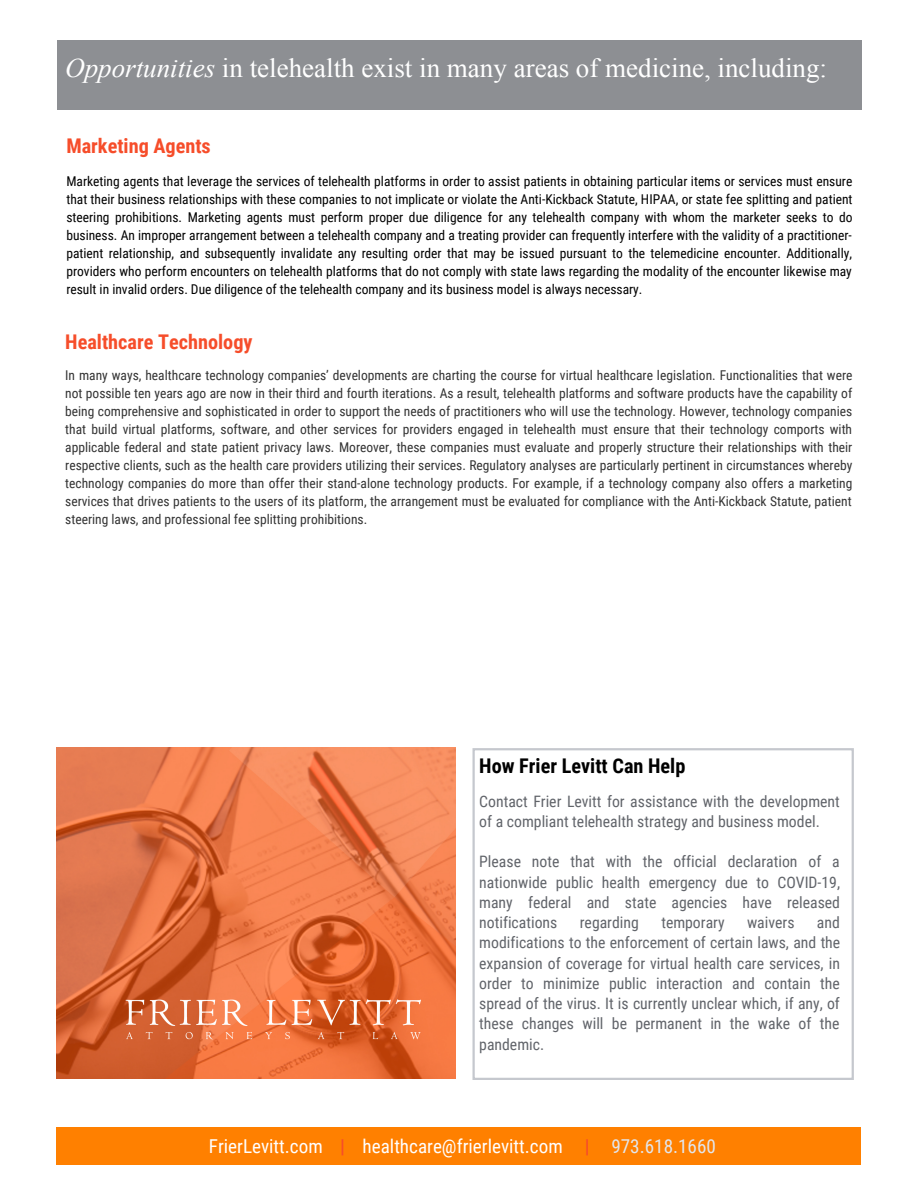
<style>
.page{position:relative;width:918px;height:1188px;background:#fff}
.page>*{position:absolute;margin:0;border:0;box-sizing:border-box;transform-origin:0 0}
.t1{font:27px "Times New Roman";color:#fff}
.t2{font:700 20.25px "Roboto Condensed";color:#f64d2a}
.t3{font:700 20.25px "Roboto Condensed";color:#000}
.t4{font:19.2px "Roboto Condensed";color:#fff}
.t5{font:15.75px/20.2px "Roboto Condensed";color:#61646a;text-align:justify}
.t6{font:13.5px/18px "Roboto Condensed";color:#333;text-align:justify}
.t7{font:13.5px/18px "Roboto Condensed";color:#000;text-align:justify}
.s1{font-style:italic}
.s2{font-weight:700;color:#f64d2a}
.s3{color:#e2e6ed}
</style>
<div class="page">
<div style="left:56px;top:1127px;width:805px;height:37px;background:#ff8000"></div>
<div style="left:57px;top:40px;width:805px;height:70px;background:#8d8f93"></div>
<img style="left:56px;top:747px;width:399px;height:332px">
<div style="left:473px;top:748px;width:381px;height:332px;border:2px solid #c5c8ce"></div>
<h1 class="t1" style="left:65px;top:49px;width:763px"><span class="s1">Opportunities</span> in telehealth exist in many areas of medicine, including:</h1>
<h2 class="t2" style="left:66px;top:132px;width:146px">Marketing Agents</h2>
<p class="t7" style="left:66px;top:171px;width:788px">Marketing agents that leverage the services of telehealth platforms in order to assist patients in obtaining particular items or services must ensure that their business relationships with these companies to not implicate or violate the Anti-Kickback Statute, HIPAA, or state fee splitting and patient steering prohibitions. Marketing agents must perform proper due diligence for any telehealth company with whom the marketer seeks to do business. An improper arrangement between a telehealth company and a treating provider can frequently interfere with the validity of a practitioner&shy;patient relationship, and subsequently invalidate any resulting order that may be issued pursuant to the telemedicine encounter. Additionally, providers who perform encounters on telehealth platforms that do not comply with state laws regarding the modality of the encounter likewise may result in invalid orders. Due diligence of the telehealth company and its business model is always necessary.</p>
<h2 class="t2" style="left:65px;top:327px;width:189px">Healthcare Technology</h2>
<p class="t6" style="left:65px;top:366px;width:789px">In many ways, healthcare technology companies’ developments are charting the course for virtual healthcare legislation. Functionalities that were not possible ten years ago are now in their third and fourth iterations. As a result, telehealth platforms and software products have the capability of being comprehensive and sophisticated in order to support the needs of practitioners who will use the technology. However, technology companies that build virtual platforms, software, and other services for providers engaged in telehealth must ensure that their technology comports with applicable federal and state patient privacy laws. Moreover, these companies must evaluate and properly structure their relationships with their respective clients, such as the health care providers utilizing their services. Regulatory analyses are particularly pertinent in circumstances whereby technology companies do more than offer their stand-alone technology products. For example, if a technology company also offers a marketing services that drives patients to the users of its platform, the arrangement must be evaluated for compliance with the Anti-Kickback Statute, patient steering laws, and professional fee splitting prohibitions.</p>
<h2 class="t3" style="left:479px;top:751px;width:208px">How Frier Levitt Can Help</h2>
<p class="t5" style="left:479px;top:790px;width:362px">Contact Frier Levitt for assistance with the development of a compliant telehealth strategy and business model.</p>
<p class="t5" style="left:479px;top:851px;width:362px">Please note that with the official declaration of a nationwide public health emergency due to COVID-19, many federal and state agencies have released notifications</p>
<p class="t5" style="left:479px;top:912px;width:363px;text-indent:338px">and modifications to the enforcement of certain laws, and the expansion of coverage for virtual health care services, in order to minimize public interaction and contain the spread of the virus. It is currently unclear which, if any, of these changes will be permanent in the wake of the pandemic.</p>
<p class="t5" style="left:580px;top:912px;width:61px">regarding</p>
<p class="t5" style="left:661px;top:912px;width:65px">temporary</p>
<p class="t5" style="left:747px;top:912px;width:49px">waivers</p>
<h3 class="t4" style="left:209px;top:1133px;width:509px">FrierLevitt.com <span class="s2">|</span> healthcare@frierlevitt.com <span class="s2">|</span> <span class="s3">973.618.1660</span></h3>
</div>
